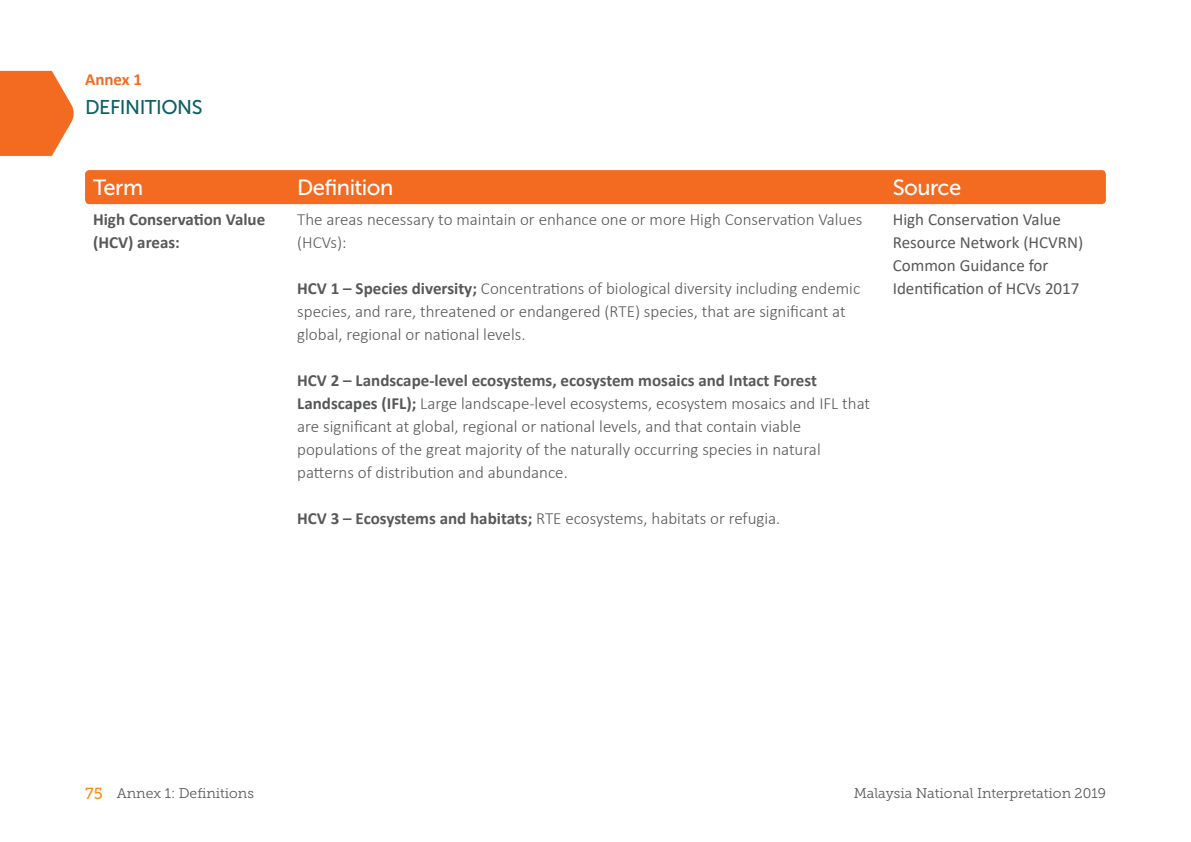
<style>
.page{position:relative;width:1191px;height:842px;background:#fff}
.page>*{position:absolute;margin:0;border:0;box-sizing:border-box;transform-origin:0 0}
.body_text{font:22px "Museo Sans 500";letter-spacing:-.025em;color:#fff}
.t1{font:19.8px "Museo Sans 500";letter-spacing:-.025em;color:#0d5f63}
.body_text-2{font:300 17px/23px "Calibri";color:#57585a}
.body_text-3{font:17px/23px "Calibri";color:#57585a}
.body_text-4{font:700 17px/23px "Calibri";color:#57585a}
.t2{font:700 17px "Calibri";color:#f36a21}
.t3{font:14px "Museo Slab 300";color:#57585a}
.s1{font-weight:700}
.s2{font-family:"Museo Slab 500";font-size:16px;color:#f68e1e}
</style>
<div class="page">
<svg style="left:0;top:71px;width:74px;height:85px;background:#f47e3f"></svg>
<div style="left:85px;top:170px;width:1021px;height:34px;background:#f36a21;border-radius:4px"></div>
<p class="t2" style="left:85px;top:67px;width:59px">Annex 1</p>
<p class="t1" style="left:85px;top:96px;width:119px">DEFINITIONS</p>
<p class="body_text" style="left:93px;top:175px;width:52px">Term</p>
<p class="body_text" style="left:297px;top:175px;width:98px">Definition</p>
<p class="body_text" style="left:892px;top:175px;width:70px">Source</p>
<p class="body_text-4" style="left:93px;top:207px;width:174px">High Conservation Value (HCV) areas:</p>
<p class="body_text-2" style="left:297px;top:208px;width:566px">The areas necessary to maintain or enhance one or more High Conservation Values (HCVs):</p>
<p class="body_text-2" style="left:297px;top:277px;width:564px"><span class="s1">HCV 1 – Species diversity;</span> Concentrations of biological diversity including endemic species, and rare, threatened or endangered (RTE) species, that are significant at global, regional or national levels.</p>
<p class="body_text-2" style="left:297px;top:369px;width:574px"><span class="s1">HCV 2 – Landscape-level ecosystems, ecosystem mosaics and Intact Forest Landscapes (IFL);</span> Large landscape-level ecosystems, ecosystem mosaics and IFL that are significant at global, regional or national levels, and that contain viable populations of the great majority of the naturally occurring species in natural patterns of distribution and abundance.</p>
<p class="body_text-2" style="left:297px;top:507px;width:485px"><span class="s1">HCV 3 – Ecosystems and habitats;</span> RTE ecosystems, habitats or refugia.</p>
<p class="body_text-3" style="left:892px;top:207px;width:192px">High Conservation Value<br>Resource Network (HCVRN)<br>Common Guidance for<br>Identification of HCVs 2017</p>
<p class="t3" style="left:85px;top:785px;width:170px"><span class="s2">75</span> Annex 1: Definitions</p>
<p class="t3" style="left:853px;top:785px;width:254px">Malaysia National Interpretation 2019</p>
</div>
